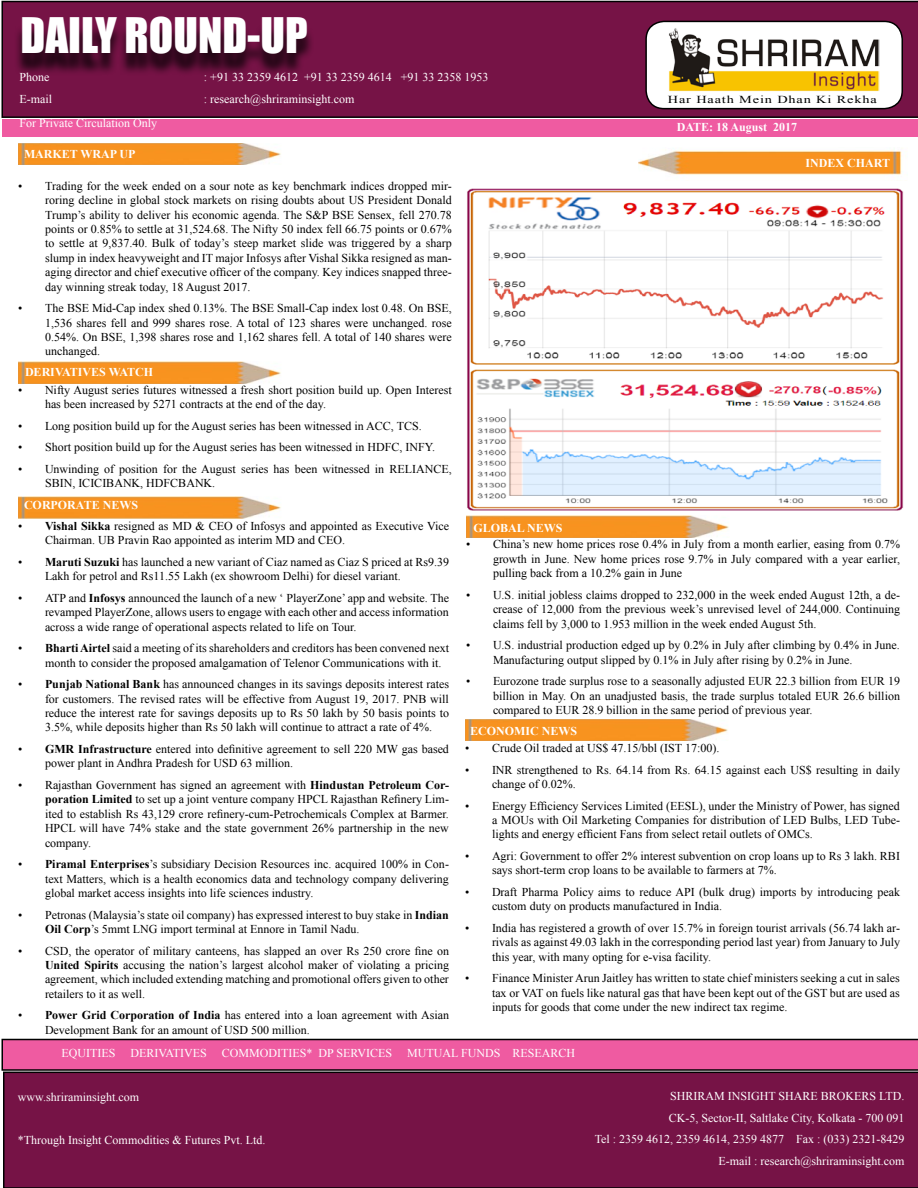
<style>
.page{position:relative;width:918px;height:1188px;background:#fff}
.page>*{position:absolute;margin:0;border:0;box-sizing:border-box;transform-origin:0 0}
.t1{font:45px "Impact";color:#fff}
.t2{font:12px/14.4px "Times New Roman";color:#000;text-align:justify}
.t3{font:12px "Times New Roman";color:#fff}
.t4{font:700 12px "Times New Roman";color:#fff}
.t5{font:10.65px "Times New Roman";letter-spacing:.06em;color:#000;scale:1.34 1}
.s1{font-weight:700}
</style>
<div class="page">
<svg style="left:1px;top:1px;width:917px;height:117px;background:#6f1242"></svg>
<div style="left:3px;top:1072px;width:915px;height:116px;background:#761346"></div>
<div style="left:14px;top:24px;width:467px;height:97px;background:#000;opacity:.75"></div>
<div style="left:646px;top:21px;width:256px;height:88px;background:#fff;border-radius:18px"></div>
<div style="left:645px;top:21px;width:258px;height:88px;border:2px solid #000;border-radius:18px"></div>
<img style="left:669px;top:28px;width:211px;height:64px">
<div style="left:2px;top:119px;width:916px;height:18px;background:#ef5ba1"></div>
<svg style="left:1px;top:1039px;width:917px;height:32px;background:#d95493"></svg>
<img style="left:639px;top:150px;width:263px;height:25px">
<img style="left:18px;top:497px;width:263px;height:21px">
<img style="left:18px;top:362px;width:263px;height:22px">
<img style="left:18px;top:143px;width:263px;height:22px">
<img style="left:467px;top:516px;width:262px;height:22px">
<img style="left:465px;top:719px;width:263px;height:22px">
<img style="left:467px;top:188px;width:436px;height:323px">
<p class="t1" style="left:20px;top:1px;width:289px">DAILY ROUND-UP</p>
<p class="t3" style="left:19px;top:69px;width:31px">Phone</p>
<p class="t3" style="left:204px;top:69px;width:286px">: +91 33 2359 4612 +91 33 2359 4614 +91 33 2358 1953</p>
<p class="t3" style="left:19px;top:91px;width:34px">E-mail</p>
<p class="t3" style="left:204px;top:91px;width:152px">: research@shriraminsight.com</p>
<p class="t3" style="left:19px;top:115px;width:139px">For Private Circulation Only</p>
<p class="t4" style="left:24px;top:145px;width:113px">MARKET WRAP UP</p>
<p class="t5" style="left:668px;top:93px;width:157px">Har Haath Mein Dhan Ki Rekha</p>
<p class="t4" style="left:677px;top:119px;width:122px">DATE: 18 August 2017</p>
<p class="t4" style="left:806px;top:155px;width:86px">INDEX CHART</p>
<p class="t2" style="left:45px;top:178px;width:408px;text-indent:-27px">• Trading for the week ended on a sour note as key benchmark indices dropped mir&shy;roring decline in global stock markets on rising doubts about US President Donald Trump’s ability to deliver his economic agenda. The S&amp;P BSE Sensex, fell 270.78 points or 0.85% to settle at 31,524.68. The Nifty 50 index fell 66.75 points or 0.67% to settle at 9,837.40. Bulk of today’s steep market slide was triggered by a sharp slump in index heavyweight and IT major Infosys after Vishal Sikka resigned as man&shy;aging director and chief executive officer of the company. Key indices snapped three&shy;day winning streak today, 18 August 2017.</p>
<p class="t2" style="left:45px;top:301px;width:408px;text-indent:-27px">• The BSE Mid-Cap index shed 0.13%. The BSE Small-Cap index lost 0.48. On BSE, 1,536 shares fell and 999 shares rose. A total of 123 shares were unchanged. rose 0.54%. On BSE, 1,398 shares rose and 1,162 shares fell. A total of 140 shares were unchanged.</p>
<p class="t2" style="left:45px;top:382px;width:408px;text-indent:-27px">• Nifty August series futures witnessed a fresh short position build up. Open Interest has been increased by 5271 contracts at the end of the day.</p>
<p class="t2" style="left:18px;top:418px;width:405px">• Long position build up for the August series has been witnessed in ACC, TCS.</p>
<p class="t2" style="left:18px;top:440px;width:419px">• Short position build up for the August series has been witnessed in HDFC, INFY.</p>
<p class="t2" style="left:45px;top:462px;width:408px;text-indent:-27px">• Unwinding of position for the August series has been witnessed in RELIANCE,<br>SBIN, ICICIBANK, HDFCBANK.</p>
<p class="t4" style="left:24px;top:496px;width:116px">CORPORATE NEWS</p>
<p class="t2" style="left:45px;top:518px;width:406px;text-indent:-27px">• <span class="s1">Vishal Sikka</span> resigned as MD &amp; CEO of Infosys and appointed as Executive Vice<br>Chairman. UB Pravin Rao appointed as interim MD and CEO.</p>
<p class="t2" style="left:45px;top:554px;width:406px;text-indent:-27px">• <span class="s1">Maruti Suzuki</span> has launched a new variant of Ciaz named as Ciaz S priced at Rs9.39<br>Lakh for petrol and Rs11.55 Lakh (ex showroom Delhi) for diesel variant.</p>
<p class="t2" style="left:45px;top:590px;width:406px;text-indent:-27px">• ATP and <span class="s1">Infosys</span> announced the launch of a new ‘ PlayerZone’ app and website. The revamped PlayerZone, allows users to engage with each other and access information across a wide range of operational aspects related to life on Tour.</p>
<p class="t2" style="left:45px;top:641px;width:406px;text-indent:-27px">• <span class="s1">Bharti Airtel</span> said a meeting of its shareholders and creditors has been convened next month to consider the proposed amalgamation of Telenor Communications with it.</p>
<p class="t2" style="left:45px;top:677px;width:406px;text-indent:-27px">• <span class="s1">Punjab National Bank</span> has announced changes in its savings deposits interest rates for customers. The revised rates will be effective from August 19, 2017. PNB will reduce the interest rate for savings deposits up to Rs 50 lakh by 50 basis points to 3.5%, while deposits higher than Rs 50 lakh will continue to attract a rate of 4%.</p>
<p class="t2" style="left:45px;top:742px;width:405px;text-indent:-27px">• <span class="s1">GMR Infrastructure</span> entered into definitive agreement to sell 220 MW gas based power plant in Andhra Pradesh for USD 63 million.</p>
<p class="t2" style="left:45px;top:778px;width:405px;text-indent:-27px">• Rajasthan Government has signed an agreement with <span class="s1">Hindustan Petroleum Cor&shy;poration Limited</span> to set up a joint venture company HPCL Rajasthan Refinery Lim&shy;ited to establish Rs 43,129 crore refinery-cum-Petrochemicals Complex at Barmer.<br>HPCL will have 74% stake and the state government 26% partnership in the new company.</p>
<p class="t2" style="left:45px;top:857px;width:405px;text-indent:-27px">• <span class="s1">Piramal Enterprises</span>’s subsidiary Decision Resources inc. acquired 100% in Con&shy;text Matters, which is a health economics data and technology company delivering global market access insights into life sciences industry.</p>
<p class="t2" style="left:45px;top:907px;width:405px;text-indent:-27px">• Petronas (Malaysia’s state oil company) has expressed interest to buy stake in <span class="s1">Indian<br>Oil Corp</span>’s 5mmt LNG import terminal at Ennore in Tamil Nadu.</p>
<p class="t2" style="left:45px;top:943px;width:406px;text-indent:-27px">• CSD, the operator of military canteens, has slapped an over Rs 250 crore fine on <span class="s1">United Spirits</span> accusing the nation’s largest alcohol maker of violating a pricing agreement, which included extending matching and promotional offers given to other retailers to it as well.</p>
<p class="t2" style="left:45px;top:1008px;width:406px;text-indent:-27px">• <span class="s1">Power Grid Corporation of India</span> has entered into a loan agreement with Asian<br>Development Bank for an amount of USD 500 million.</p>
<p class="t4" style="left:25px;top:364px;width:130px">DERIVATIVES WATCH</p>
<p class="t4" style="left:473px;top:520px;width:91px">GLOBAL NEWS</p>
<p class="t2" style="left:493px;top:537px;width:409px;text-indent:-27px">• China’s new home prices rose 0.4% in July from a month earlier, easing from 0.7% growth in June. New home prices rose 9.7% in July compared with a year earlier, pulling back from a 10.2% gain in June</p>
<p class="t2" style="left:493px;top:587px;width:409px;text-indent:-27px">• U.S. initial jobless claims dropped to 232,000 in the week ended August 12th, a de&shy;crease of 12,000 from the previous week’s unrevised level of 244,000. Continuing claims fell by 3,000 to 1.953 million in the week ended August 5th.</p>
<p class="t2" style="left:493px;top:638px;width:408px;text-indent:-27px">• U.S. industrial production edged up by 0.2% in July after climbing by 0.4% in June.<br>Manufacturing output slipped by 0.1% in July after rising by 0.2% in June.</p>
<p class="t2" style="left:493px;top:674px;width:409px;text-indent:-27px">• Eurozone trade surplus rose to a seasonally adjusted EUR 22.3 billion from EUR 19 billion in May. On an unadjusted basis, the trade surplus totaled EUR 26.6 billion compared to EUR 28.9 billion in the same period of previous year.</p>
<p class="t4" style="left:470px;top:722px;width:109px">ECONOMIC NEWS</p>
<p class="t2" style="left:465px;top:741px;width:256px">• Crude Oil traded at US$ 47.15/bbl (IST 17:00).</p>
<p class="t2" style="left:492px;top:762px;width:410px;text-indent:-27px">• INR strengthened to Rs. 64.14 from Rs. 64.15 against each US$ resulting in daily change of 0.02%.</p>
<p class="t2" style="left:492px;top:798px;width:409px;text-indent:-27px">• Energy Efficiency Services Limited (EESL), under the Ministry of Power, has signed a MOUs with Oil Marketing Companies for distribution of LED Bulbs, LED Tube&shy;lights and energy efficient Fans from select retail outlets of OMCs.</p>
<p class="t2" style="left:492px;top:849px;width:409px;text-indent:-27px">• Agri: Government to offer 2% interest subvention on crop loans up to Rs 3 lakh. RBI says short-term crop loans to be available to farmers at 7%.</p>
<p class="t2" style="left:492px;top:885px;width:410px;text-indent:-27px">• Draft Pharma Policy aims to reduce API (bulk drug) imports by introducing peak custom duty on products manufactured in India.</p>
<p class="t2" style="left:492px;top:921px;width:410px;text-indent:-27px">• India has registered a growth of over 15.7% in foreign tourist arrivals (56.74 lakh ar&shy;rivals as against 49.03 lakh in the corresponding period last year) from January to July this year, with many opting for e-visa facility.</p>
<p class="t2" style="left:492px;top:971px;width:409px;text-indent:-27px">• Finance Minister Arun Jaitley has written to state chief ministers seeking a cut in sales tax or VAT on fuels like natural gas that have been kept out of the GST but are used as inputs for goods that come under the new indirect tax regime.</p>
<p class="t3" style="left:61px;top:1045px;width:147px">EQUITIES DERIVATIVES</p>
<p class="t3" style="left:222px;top:1045px;width:172px">COMMODITIES* DP SERVICES</p>
<p class="t3" style="left:407px;top:1045px;width:169px">MUTUAL FUNDS RESEARCH</p>
<p class="t3" style="left:18px;top:1088px;width:123px">www.shriraminsight.com</p>
<p class="t3" style="left:18px;top:1132px;width:249px">*Through Insight Commodities &amp; Futures Pvt. Ltd.</p>
<p class="t3" style="left:670px;top:1088px;width:236px">SHRIRAM INSIGHT SHARE BROKERS LTD.</p>
<p class="t3" style="left:669px;top:1110px;width:237px">CK-5, Sector-II, Saltlake City, Kolkata - 700 091</p>
<p class="t3" style="left:595px;top:1131px;width:311px">Tel : 2359 4612, 2359 4614, 2359 4877 Fax : (033) 2321-8429</p>
<p class="t3" style="left:719px;top:1153px;width:188px">E-mail : research@shriraminsight.com</p>
</div>
